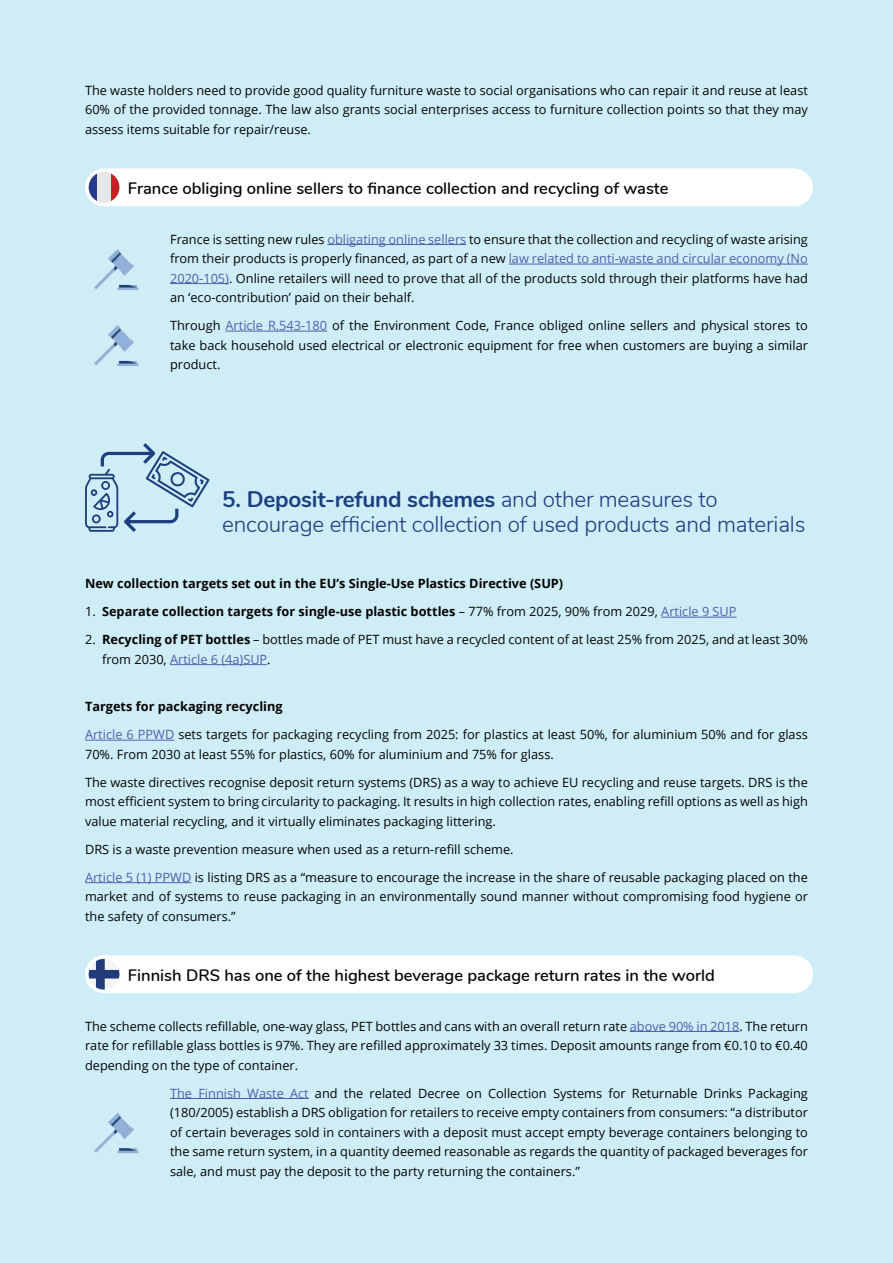
<style>
.page{position:relative;width:893px;height:1263px;background:#cfedf7}
.page>*{position:absolute;margin:0;border:0;box-sizing:border-box;transform-origin:0 0}
.t1{font:300 22.5px/25.5px "Nunito";letter-spacing:-.01em;color:#1c407e}
.t2{font:600 16.5px "Nunito";color:#040503}
.t3{font:12.75px/19.5px "Open Sans";color:#040503}
.t4{font:700 12.75px "Open Sans";color:#040503}
.s1{color:#535fab}
.s2{font-weight:700}
.s3{font-weight:400}
.s4{font-weight:400;color:#535fab}
</style>
<div class="page">
<div style="left:85px;top:168px;width:728px;height:38px;background:#fff;border-radius:19px"></div>
<div style="left:85px;top:955px;width:728px;height:38px;background:#fff;border-radius:19px"></div>
<svg style="left:89px;top:172px;width:8px;height:31px"></svg>
<div style="left:97px;top:172px;width:14px;height:31px;background:#e6e7e6"></div>
<svg style="left:111px;top:173px;width:8px;height:28px"></svg>
<svg style="left:89px;top:959px;width:30px;height:31px"></svg>
<hr style="left:327px;top:244px;width:139px;height:1px;background:#535fab">
<hr style="left:509px;top:264px;width:299px;height:1px;background:#535fab">
<hr style="left:170px;top:283px;width:59px;height:1px;background:#535fab">
<hr style="left:226px;top:331px;width:101px;height:1px;background:#535fab">
<hr style="left:661px;top:617px;width:76px;height:1px;background:#535fab">
<hr style="left:170px;top:664px;width:97px;height:1px;background:#535fab">
<hr style="left:85px;top:740px;width:89px;height:1px;background:#535fab">
<hr style="left:85px;top:882px;width:106px;height:1px;background:#535fab">
<hr style="left:630px;top:1031px;width:109px;height:1px;background:#535fab">
<hr style="left:170px;top:1098px;width:139px;height:1px;background:#535fab">
<img style="left:94px;top:249px;width:45px;height:41px">
<img style="left:94px;top:325px;width:45px;height:41px">
<img style="left:94px;top:1113px;width:45px;height:41px">
<svg style="left:85px;top:443px;width:125px;height:89px"></svg>
<p class="t3" style="left:85px;top:80px;width:724px;text-align:justify">The waste holders need to provide good quality furniture waste to social organisations who can repair it and reuse at least 60% of the provided tonnage. The law also grants social enterprises access to furniture collection points so that they may assess items suitable for repair/reuse.</p>
<p class="t2" style="left:128px;top:176px;width:542px">France obliging online sellers to finance collection and recycling of waste</p>
<p class="t3" style="left:170px;top:229px;width:639px;text-align:justify">France is setting new rules <span class="s1">obligating online sellers</span> to ensure that the collection and recycling of waste arising from their products is properly financed, as part of a new <span class="s1">law related to anti-waste and circular economy (No 2020-105)</span>. Online retailers will need to prove that all of the products sold through their platforms have had an ‘eco-contribution’ paid on their behalf.</p>
<p class="t3" style="left:170px;top:315px;width:639px;text-align:justify">Through <span class="s1">Article R.543-180</span> of the Environment Code, France obliged online sellers and physical stores to take back household used electrical or electronic equipment for free when customers are buying a similar product.</p>
<h1 class="t1" style="left:222px;top:485px;width:585px"><span class="s2">5. Deposit-refund schemes</span> and other measures to encourage efficient collection of used products and materials</h1>
<p class="t4" style="left:85px;top:574px;width:480px">New collection targets set out in the EU’s Single-Use Plastics Directive (SUP)</p>
<p class="t4" style="left:85px;top:602px;width:653px"><span class="s3">1.</span> Separate collection targets for single-use plastic bottles <span class="s3">– 77% from 2025, 90% from 2029,</span> <span class="s4">Article 9 SUP</span></p>
<p class="t3" style="left:102px;top:629px;width:707px;text-indent:-17px">2. <span class="s2">Recycling of PET bottles</span> – bottles made of PET must have a recycled content of at least 25% from 2025, and at least 30% from 2030, <span class="s1">Article 6 (4a)SUP</span>.</p>
<p class="t3" style="left:85px;top:692px;width:724px;line-height:28px"><span class="s2">Targets for packaging recycling<br></span><span class="s1">Article 6 PPWD</span> sets targets for packaging recycling from 2025: for plastics at least 50%, for aluminium 50% and for glass</p>
<p class="t3" style="left:85px;top:740px;width:724px;line-height:28px">70%. From 2030 at least 55% for plastics, 60% for aluminium and 75% for glass.<br>The waste directives recognise deposit return systems (DRS) as a way to achieve EU recycling and reuse targets. DRS is the</p>
<p class="t3" style="left:85px;top:791px;width:724px">most efficient system to bring circularity to packaging. It results in high collection rates, enabling refill options as well as high value material recycling, and it virtually eliminates packaging littering.</p>
<p class="t3" style="left:85px;top:835px;width:724px;line-height:28px">DRS is a waste prevention measure when used as a return-refill scheme.<br><span class="s1">Article 5 (1) PPWD</span> is listing DRS as a “measure to encourage the increase in the share of reusable packaging placed on the</p>
<p class="t3" style="left:85px;top:886px;width:724px">market and of systems to reuse packaging in an environmentally sound manner without compromising food hygiene or the safety of consumers.”</p>
<p class="t2" style="left:128px;top:963px;width:588px">Finnish DRS has one of the highest beverage package return rates in the world</p>
<p class="t3" style="left:85px;top:1016px;width:724px;text-align:justify">The scheme collects refillable, one-way glass, PET bottles and cans with an overall return rate <span class="s1">above 90% in 2018</span>. The return rate for refillable glass bottles is 97%. They are refilled approximately 33 times. Deposit amounts range from €0.10 to €0.40 depending on the type of container.</p>
<p class="t3" style="left:170px;top:1083px;width:639px;text-align:justify"><span class="s1">The Finnish Waste Act</span> and the related Decree on Collection Systems for Returnable Drinks Packaging (180/2005) establish a DRS obligation for retailers to receive empty containers from consumers: “a distributor of certain beverages sold in containers with a deposit must accept empty beverage containers belonging to the same return system, in a quantity deemed reasonable as regards the quantity of packaged beverages for sale, and must pay the deposit to the party returning the containers.”</p>
</div>
